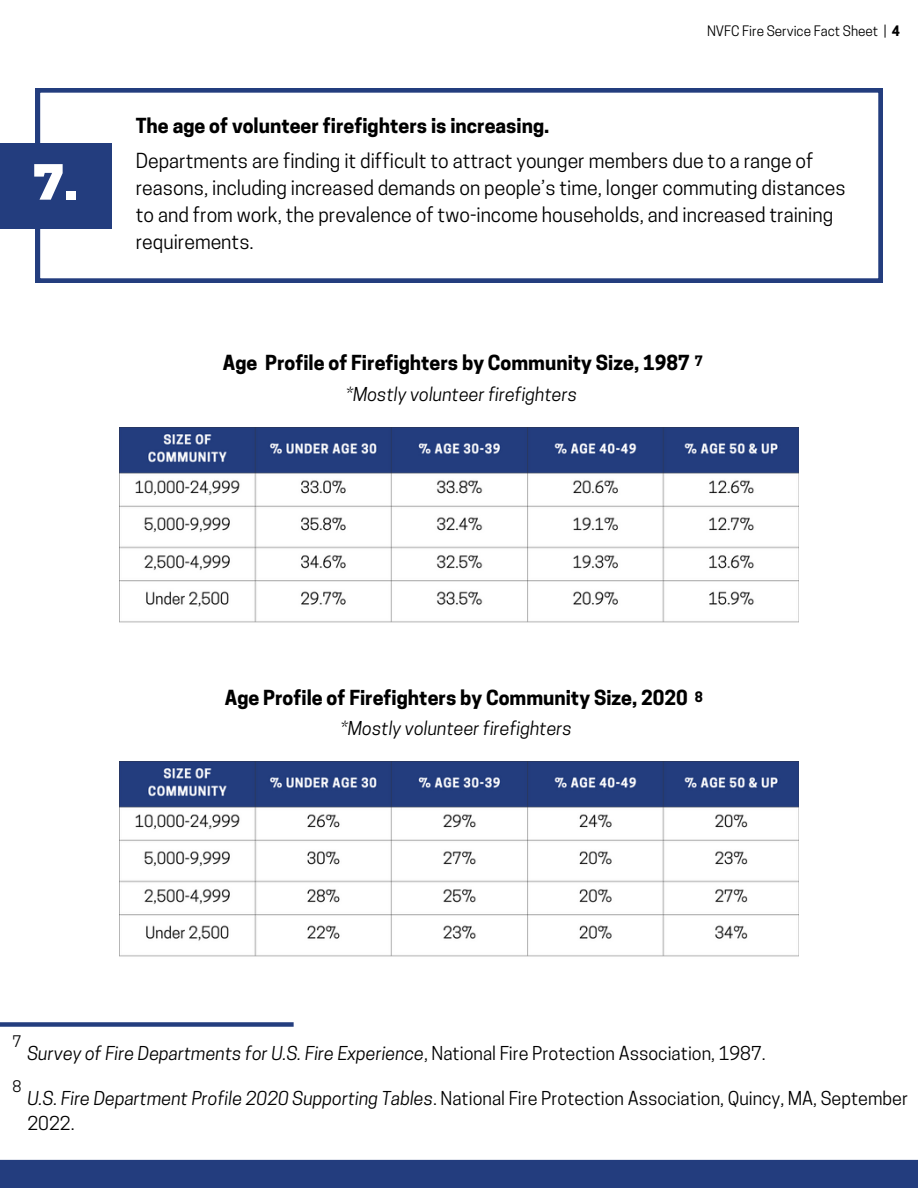
<style>
.page{position:relative;width:918px;height:1188px;background:#fff}
.page>*{position:absolute;margin:0;border:0;box-sizing:border-box;transform-origin:0 0}
.t1{font:50.85px "Sports World";color:#fff}
.t2{font:19.5px/27px "Cooper Hewitt";color:#000}
.t3{font:700 19.5px "Cooper Hewitt";color:#000}
.t4{font:italic 18px "Cooper Hewitt";color:#000}
.t5{font:18px/24.8px "Cooper Hewitt";color:#000}
.t6{font:15px "Cooper Hewitt";color:#000}
.t7{font:13.5px "Cooper Hewitt";color:#000}
.t8{font:700 13.5px "Cooper Hewitt";color:#000}
.s1{font-weight:700}
.s2{font-style:normal}
.s3{font-style:italic}
</style>
<div class="page">
<div style="left:0;top:1160px;width:918px;height:28px;background:#233d7e"></div>
<svg style="left:36px;top:88px;width:847px;height:195px"></svg>
<div style="left:0;top:143px;width:111px;height:86px;background:#233d7e"></div>
<img style="left:120px;top:762px;width:678px;height:195px">
<img style="left:120px;top:428px;width:678px;height:195px">
<div style="left:0;top:1022px;width:294px;height:5px;background:#233d7e"></div>
<h1 class="t1" style="left:33px;top:159px;width:47px">7.</h1>
<p class="t7" style="left:707px;top:26px;width:195px">NVFC Fire Service Fact Sheet | <span class="s1">4</span></p>
<p class="t3" style="left:136px;top:119px;width:415px">The age of volunteer firefighters is increasing.</p>
<p class="t2" style="left:136px;top:150px;width:711px">Departments are finding it difficult to attract younger members due to a range of reasons, including increased demands on people’s time, longer commuting distances to and from work, the prevalence of two-income households, and increased training requirements.</p>
<p class="t3" style="left:223px;top:355px;width:469px">Age Profile of Firefighters by Community Size, 1987</p>
<p class="t4" style="left:346px;top:387px;width:233px">*Mostly volunteer firefighters</p>
<p class="t8" style="left:695px;top:356px;width:10px">7</p>
<p class="t3" style="left:225px;top:691px;width:465px">Age Profile of Firefighters by Community Size, 2020</p>
<p class="t4" style="left:341px;top:722px;width:233px">*Mostly volunteer firefighters</p>
<p class="t8" style="left:695px;top:691px;width:10px">8</p>
<p class="t6" style="left:12px;top:1036px;width:10px">7</p>
<p class="t6" style="left:12px;top:1081px;width:10px">8</p>
<p class="t4" style="left:27px;top:1046px;width:740px">Survey of Fire Departments for U.S. Fire Experience<span class="s2">, National Fire Protection Association, 1987.</span></p>
<p class="t5" style="left:27px;top:1088px;width:882px"><span class="s3">U.S. Fire Department Profile 2020 Supporting Tables</span>. National Fire Protection Association, Quincy, MA, September<br>2022.</p>
</div>
